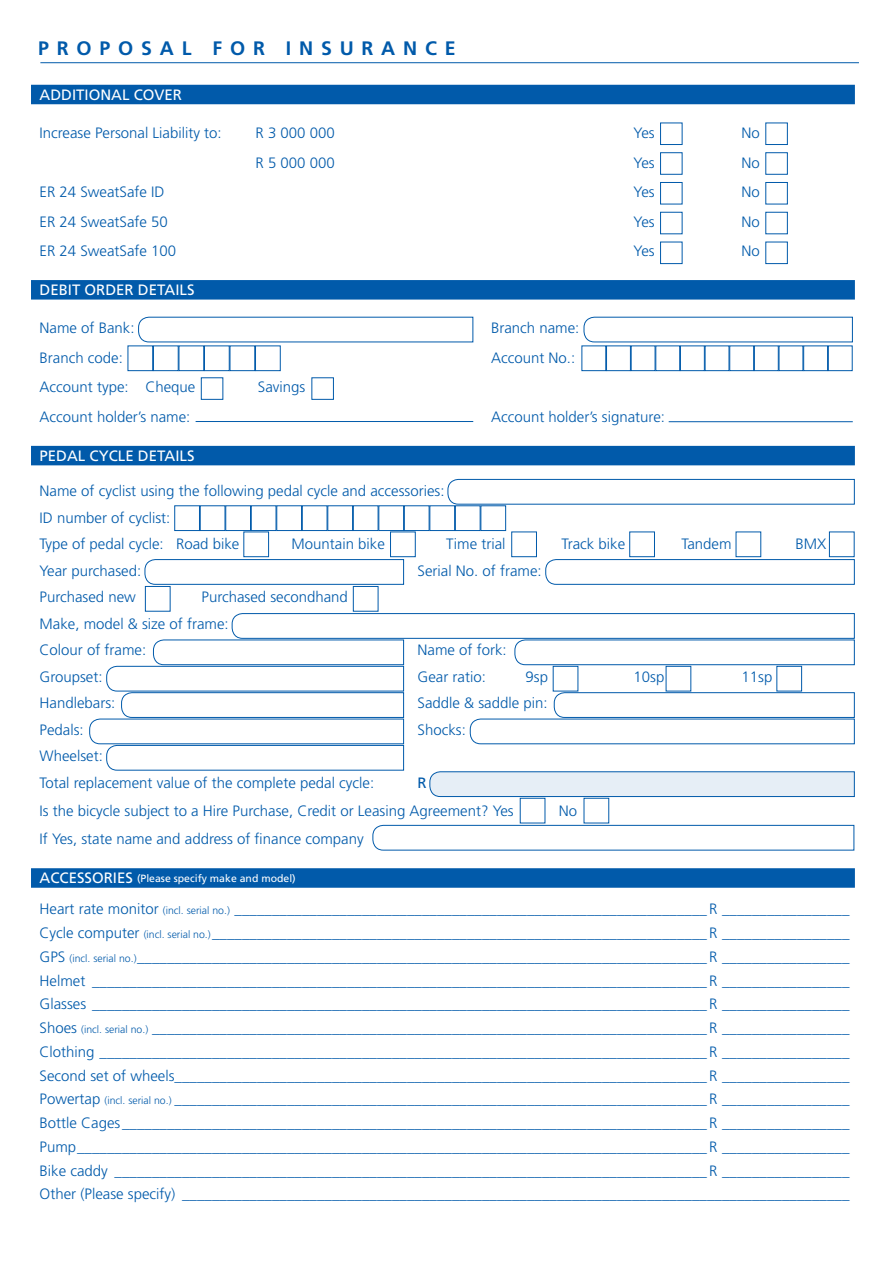
<style>
.page{position:relative;width:893px;height:1263px;background:#fff}
.page>*{position:absolute;margin:0;border:0;box-sizing:border-box;transform-origin:0 0}
.t1{font:700 19.5px "Frutiger LT Std";letter-spacing:.4em;color:#015aaa}
.t2{font:300 15px/23.7px "Frutiger LT Std";color:#015aaa}
.t3{font:15px "Frutiger LT Std";color:#fff}
.t4{font:15px "Frutiger LT Std";color:#015aaa}
.t5{font:10.5px "Frutiger LT Std";color:#fff}
.s1{font-size:15px}
.s2{font-size:10.5px}
</style>
<div class="page">
<hr style="left:40px;top:62px;width:819px;height:1px;background:#015aaa">
<div style="left:31px;top:85px;width:824px;height:19px;background:#015aaa"></div>
<div style="left:31px;top:280px;width:824px;height:20px;background:#015aaa"></div>
<div style="left:31px;top:446px;width:824px;height:19px;background:#015aaa"></div>
<div style="left:31px;top:868px;width:824px;height:20px;background:#015aaa"></div>
<svg style="left:583px;top:316px;width:270px;height:27px"></svg>
<svg style="left:138px;top:316px;width:336px;height:27px"></svg>
<svg style="left:144px;top:559px;width:260px;height:26px"></svg>
<svg style="left:545px;top:559px;width:310px;height:26px"></svg>
<svg style="left:447px;top:479px;width:408px;height:26px"></svg>
<svg style="left:89px;top:613px;width:766px;height:184px"></svg>
<div style="left:128px;top:345px;width:25px;height:26px;border:1px solid #015aaa"></div>
<div style="left:606px;top:345px;width:25px;height:26px;border:1px solid #015aaa"></div>
<div style="left:655px;top:345px;width:25px;height:26px;border:1px solid #015aaa"></div>
<div style="left:680px;top:345px;width:25px;height:26px;border:1px solid #015aaa"></div>
<div style="left:729px;top:345px;width:25px;height:26px;border:1px solid #015aaa"></div>
<div style="left:754px;top:345px;width:25px;height:26px;border:1px solid #015aaa"></div>
<div style="left:803px;top:345px;width:25px;height:26px;border:1px solid #015aaa"></div>
<div style="left:828px;top:345px;width:25px;height:26px;border:1px solid #015aaa"></div>
<div style="left:174px;top:505px;width:26px;height:26px;border:1px solid #015aaa"></div>
<div style="left:225px;top:505px;width:26px;height:26px;border:1px solid #015aaa"></div>
<div style="left:251px;top:505px;width:25px;height:26px;border:1px solid #015aaa"></div>
<div style="left:276px;top:505px;width:26px;height:26px;border:1px solid #015aaa"></div>
<div style="left:302px;top:505px;width:25px;height:26px;border:1px solid #015aaa"></div>
<div style="left:327px;top:505px;width:26px;height:26px;border:1px solid #015aaa"></div>
<div style="left:353px;top:505px;width:25px;height:26px;border:1px solid #015aaa"></div>
<div style="left:378px;top:505px;width:26px;height:26px;border:1px solid #015aaa"></div>
<div style="left:404px;top:505px;width:25px;height:26px;border:1px solid #015aaa"></div>
<div style="left:429px;top:505px;width:26px;height:26px;border:1px solid #015aaa"></div>
<div style="left:455px;top:505px;width:25px;height:26px;border:1px solid #015aaa"></div>
<div style="left:480px;top:505px;width:26px;height:26px;border:1px solid #015aaa"></div>
<div style="left:776px;top:666px;width:26px;height:25px;border:1px solid #015aaa"></div>
<div style="left:243px;top:531px;width:26px;height:26px;border:1px solid #015aaa"></div>
<div style="left:353px;top:586px;width:25px;height:26px;border:1px solid #015aaa"></div>
<div style="left:145px;top:586px;width:26px;height:26px;border:1px solid #015aaa"></div>
<div style="left:390px;top:531px;width:26px;height:26px;border:1px solid #015aaa"></div>
<div style="left:511px;top:531px;width:26px;height:26px;border:1px solid #015aaa"></div>
<div style="left:629px;top:531px;width:26px;height:26px;border:1px solid #015aaa"></div>
<div style="left:829px;top:531px;width:25px;height:26px;border:1px solid #015aaa"></div>
<div style="left:153px;top:345px;width:26px;height:26px;border:1px solid #015aaa"></div>
<div style="left:179px;top:345px;width:25px;height:26px;border:1px solid #015aaa"></div>
<div style="left:204px;top:345px;width:26px;height:26px;border:1px solid #015aaa"></div>
<div style="left:255px;top:345px;width:26px;height:26px;border:1px solid #015aaa"></div>
<hr style="left:669px;top:421px;width:184px;height:1px;background:#015aaa">
<hr style="left:196px;top:421px;width:277px;height:1px;background:#015aaa">
<div style="left:660px;top:123px;width:22px;height:22px;border:1px solid #015aaa"></div>
<div style="left:660px;top:152px;width:22px;height:23px;border:1px solid #015aaa"></div>
<div style="left:660px;top:182px;width:22px;height:22px;border:1px solid #015aaa"></div>
<div style="left:660px;top:212px;width:22px;height:22px;border:1px solid #015aaa"></div>
<div style="left:660px;top:242px;width:22px;height:22px;border:1px solid #015aaa"></div>
<div style="left:201px;top:377px;width:22px;height:23px;border:1px solid #015aaa"></div>
<div style="left:765px;top:123px;width:23px;height:22px;border:1px solid #015aaa"></div>
<div style="left:765px;top:152px;width:23px;height:23px;border:1px solid #015aaa"></div>
<div style="left:765px;top:182px;width:23px;height:22px;border:1px solid #015aaa"></div>
<div style="left:765px;top:212px;width:23px;height:22px;border:1px solid #015aaa"></div>
<div style="left:765px;top:242px;width:23px;height:22px;border:1px solid #015aaa"></div>
<div style="left:311px;top:377px;width:23px;height:23px;border:1px solid #015aaa"></div>
<svg style="left:372px;top:825px;width:483px;height:26px"></svg>
<h1 class="t1" style="left:38px;top:37px;width:419px">PROPOSAL FOR INSURANCE</h1>
<p class="t3" style="left:40px;top:86px;width:144px">ADDITIONAL COVER</p>
<p class="t2" style="left:40px;top:121px;width:184px">Increase Personal Liability to:</p>
<p class="t2" style="left:256px;top:121px;width:81px">R 3 000 000</p>
<p class="t2" style="left:634px;top:121px;width:23px">Yes</p>
<p class="t2" style="left:742px;top:121px;width:20px">No</p>
<p class="t2" style="left:256px;top:151px;width:81px">R 5 000 000</p>
<p class="t2" style="left:634px;top:151px;width:23px">Yes</p>
<p class="t2" style="left:742px;top:151px;width:20px">No</p>
<p class="t2" style="left:40px;top:180px;width:127px">ER 24 SweatSafe ID</p>
<p class="t2" style="left:634px;top:180px;width:23px">Yes</p>
<p class="t2" style="left:742px;top:180px;width:20px">No</p>
<p class="t2" style="left:40px;top:210px;width:130px">ER 24 SweatSafe 50</p>
<p class="t2" style="left:634px;top:210px;width:23px">Yes</p>
<p class="t2" style="left:742px;top:210px;width:20px">No</p>
<p class="t2" style="left:40px;top:239px;width:138px">ER 24 SweatSafe 100</p>
<p class="t2" style="left:634px;top:239px;width:23px">Yes</p>
<p class="t2" style="left:742px;top:239px;width:20px">No</p>
<p class="t3" style="left:40px;top:281px;width:157px">DEBIT ORDER DETAILS</p>
<p class="t2" style="left:40px;top:316px;width:97px">Name of Bank:</p>
<p class="t2" style="left:491px;top:316px;width:90px">Branch name:</p>
<p class="t2" style="left:40px;top:346px;width:85px">Branch code:</p>
<p class="t2" style="left:491px;top:346px;width:86px">Account No.:</p>
<p class="t2" style="left:40px;top:375px;width:157px">Account type: Cheque</p>
<p class="t2" style="left:258px;top:375px;width:49px">Savings</p>
<p class="t2" style="left:40px;top:405px;width:152px">Account holder’s name:</p>
<p class="t2" style="left:491px;top:405px;width:175px">Account holder’s signature:</p>
<p class="t3" style="left:40px;top:447px;width:157px">PEDAL CYCLE DETAILS</p>
<p class="t2" style="left:40px;top:478px;width:407px;line-height:26.5px">Name of cyclist using the following pedal cycle and accessories:<br>ID number of cyclist:<br>Type of pedal cycle: Road bike</p>
<p class="t2" style="left:292px;top:532px;width:95px">Mountain bike</p>
<p class="t2" style="left:446px;top:532px;width:61px">Time trial</p>
<p class="t2" style="left:562px;top:532px;width:65px">Track bike</p>
<p class="t2" style="left:682px;top:532px;width:52px">Tandem</p>
<p class="t2" style="left:796px;top:532px;width:32px">BMX</p>
<p class="t2" style="left:40px;top:559px;width:103px">Year purchased:</p>
<p class="t2" style="left:418px;top:559px;width:126px">Serial No. of frame:</p>
<p class="t2" style="left:40px;top:585px;width:98px">Purchased new</p>
<p class="t2" style="left:40px;top:584px;width:310px;line-height:26.5px;text-indent:162px">Purchased secondhand<br>Make, model &amp; size of frame:<br>Colour of frame:</p>
<p class="t2" style="left:418px;top:638px;width:91px">Name of fork:</p>
<p class="t2" style="left:40px;top:665px;width:65px">Groupset:</p>
<p class="t2" style="left:418px;top:665px;width:70px">Gear ratio:</p>
<p class="t2" style="left:526px;top:665px;width:24px">9sp</p>
<p class="t2" style="left:634px;top:665px;width:32px">10sp</p>
<p class="t2" style="left:742px;top:665px;width:32px">11sp</p>
<p class="t2" style="left:40px;top:691px;width:77px">Handlebars:</p>
<p class="t2" style="left:418px;top:691px;width:132px">Saddle &amp; saddle pin:</p>
<p class="t2" style="left:40px;top:718px;width:46px">Pedals:</p>
<p class="t2" style="left:418px;top:718px;width:50px">Shocks:</p>
<p class="t2" style="left:40px;top:743px;width:336px;line-height:26.5px">Wheelset:<br>Total replacement value of the complete pedal cycle:</p>
<p class="t4" style="left:418px;top:774px;width:11px">R</p>
<p class="t2" style="left:40px;top:799px;width:476px">Is the bicycle subject to a Hire Purchase, Credit or Leasing Agreement? Yes</p>
<p class="t2" style="left:559px;top:799px;width:20px">No</p>
<p class="t2" style="left:40px;top:827px;width:326px">If Yes, state name and address of finance company</p>
<p class="t5" style="left:40px;top:872px;width:258px"><span class="s1">ACCESSORIES</span> (Please specify make and model)</p>
<p class="t2" style="left:40px;top:897px;width:811px;text-align:justify">Heart rate monitor <span class="s2">(incl. serial no.)</span> _______________________________________________________________ R _________________ Cycle computer <span class="s2">(incl. serial no.)</span>__________________________________________________________________ R _________________ GPS <span class="s2">(incl. serial no.)</span>____________________________________________________________________________ R _________________ Helmet __________________________________________________________________________________ R _________________ Glasses __________________________________________________________________________________ R _________________ Shoes <span class="s2">(incl. serial no.)</span> __________________________________________________________________________ R _________________ Clothing _________________________________________________________________________________ R _________________ Second set of wheels_______________________________________________________________________ R _________________ Powertap <span class="s2">(incl. serial no.)</span> _______________________________________________________________________ R _________________ Bottle Cages______________________________________________________________________________ R _________________ Pump____________________________________________________________________________________ R _________________ Bike caddy _______________________________________________________________________________ R _________________ Other (Please specify) _________________________________________________________________________________________</p>
</div>
